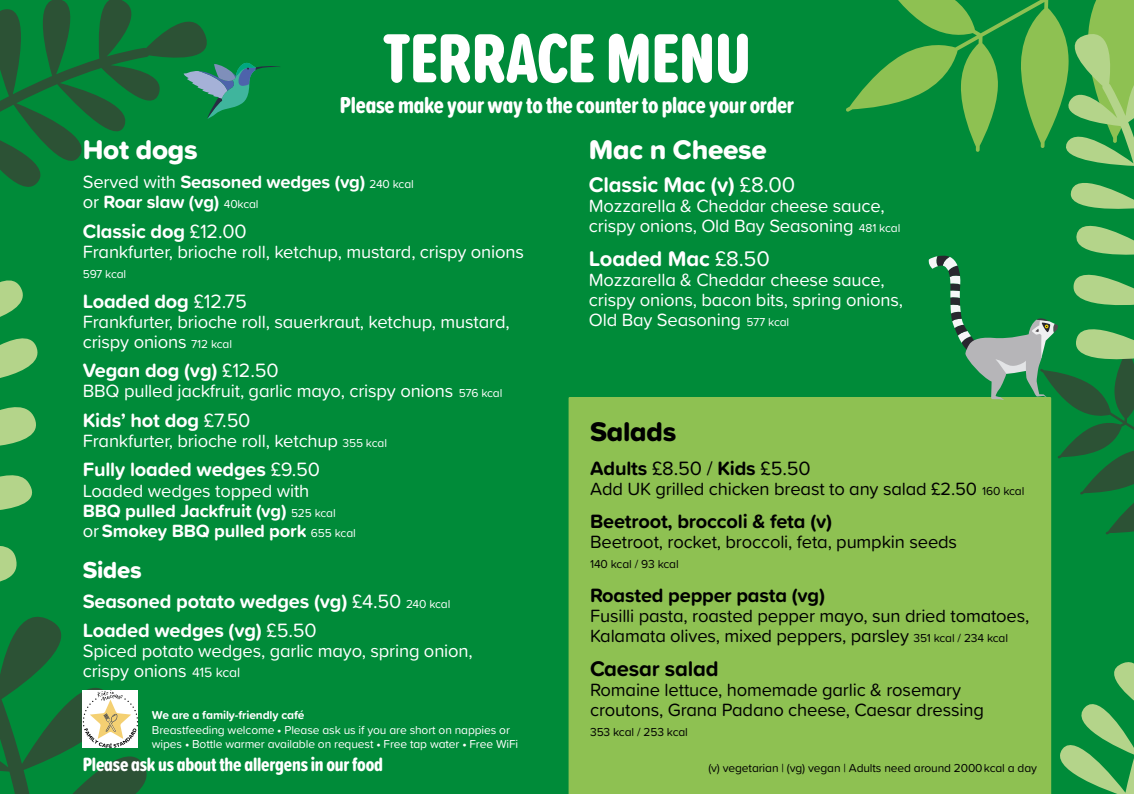
<style>
.page{position:relative;width:1134px;height:794px;background:#008b39}
.page>*{position:absolute;margin:0;border:0;box-sizing:border-box;transform-origin:0 0}
.t1{font:72px "Proxima Soft Ex Cn Extrabld";letter-spacing:-.01em;color:#fff}
.t2{font:28px "Proxima Soft Extrabld";letter-spacing:-.01em;color:#fff}
.t3{font:28px "Proxima Soft Extrabld";letter-spacing:-.01em;color:#000}
.t4{font:24px "Proxima Soft Ex Cn Extrabld";letter-spacing:-.01em;color:#fff}
.t5{font:24px "Proxima Soft Extrabld";letter-spacing:-.01em;color:#fff}
.t6{font:700 22px "Proxima Soft";letter-spacing:-.01em;color:#fff}
.t7{font:700 22px "Proxima Soft";letter-spacing:-.01em;color:#000}
.t8{font:700 20px/29.6px "Proxima Soft";letter-spacing:-.01em;color:#fff}
.t9{font:700 20px "Proxima Soft";letter-spacing:-.01em;color:#000}
.t10{font:20px "Proxima Soft Ex Cn Extrabld";letter-spacing:-.01em;color:#fff}
.t11{font:20px "Proxima Soft";color:#000}
.t12{font:18.4px/20px "Proxima Soft";letter-spacing:-.01em;color:#fff}
.t13{font:18.4px/20px "Proxima Soft";letter-spacing:-.01em;color:#000}
.t14{font:700 18.4px/20px "Proxima Soft";letter-spacing:-.01em;color:#fff}
.t15{font:12px/14.4px "Proxima Soft";letter-spacing:-.01em;color:#fff}
.t16{font:12px "Proxima Soft";letter-spacing:-.01em;color:#000}
.s1{font-weight:400}
.s2{font-weight:400;font-size:12px}
.s3{font-size:12px}
.s4{font-size:14px}
.s5{font-weight:700}
</style>
<div class="page">
<svg style="left:1051px;top:619px;width:83px;height:175px"></svg>
<svg style="left:52px;top:621px;width:95px;height:173px"></svg>
<svg style="left:0;top:0;width:207px;height:161px"></svg>
<svg style="left:846px;top:0;width:288px;height:152px"></svg>
<svg style="left:1056px;top:29px;width:78px;height:506px"></svg>
<svg style="left:0;top:152px;width:52px;height:642px"></svg>
<div style="left:569px;top:397px;width:482px;height:397px;background:#8ec152"></div>
<svg style="left:83px;top:690px;width:55px;height:58px;background:#ebe4d3"></svg>
<svg style="left:928px;top:255px;width:206px;height:279px"></svg>
<svg style="left:184px;top:62px;width:96px;height:57px"></svg>
<h1 class="t1" style="left:383px;top:5px;width:370px">TERRACE MENU</h1>
<h3 class="t4" style="left:340px;top:87px;width:456px">Please make your way to the counter to place your order</h3>
<h2 class="t2" style="left:83px;top:128px;width:116px">Hot dogs</h2>
<p class="t14" style="left:83px;top:171px;width:333px"><span class="s1">Served with</span> Seasoned wedges (vg) <span class="s2">240 kcal </span><span class="s1">or</span> Roar slaw (vg) <span class="s2">40kcal</span></p>
<p class="t8" style="left:83px;top:216px;width:165px">Classic dog <span class="s1">£12.00</span></p>
<p class="t12" style="left:83px;top:241px;width:443px">Frankfurter, brioche roll, ketchup, mustard, crispy onions</p>
<p class="t15" style="left:83px;top:266px;width:45px">597 kcal</p>
<p class="t8" style="left:83px;top:285px;width:166px">Loaded dog <span class="s1">£12.75</span></p>
<p class="t12" style="left:83px;top:310px;width:428px">Frankfurter, brioche roll, sauerkraut, ketchup, mustard, crispy onions <span class="s3">712 kcal</span></p>
<p class="t8" style="left:83px;top:355px;width:197px">Vegan dog (vg) <span class="s1">£12.50</span></p>
<p class="t12" style="left:83px;top:380px;width:421px">BBQ pulled jackfruit, garlic mayo, crispy onions <span class="s3">576 kcal</span></p>
<p class="t8" style="left:83px;top:405px;width:169px">Kids’ hot dog <span class="s1">£7.50</span></p>
<p class="t12" style="left:83px;top:430px;width:306px">Frankfurter, brioche roll, ketchup <span class="s3">355 kcal</span></p>
<p class="t8" style="left:83px;top:454px;width:239px">Fully loaded wedges <span class="s1">£9.50</span></p>
<p class="t14" style="left:83px;top:480px;width:275px"><span class="s1">Loaded wedges topped with<br></span>BBQ pulled Jackfruit (vg) <span class="s2">525 kcal </span><span class="s1">or</span> Smokey BBQ pulled pork <span class="s2">655 kcal</span></p>
<h3 class="t5" style="left:83px;top:552px;width:60px">Sides</h3>
<p class="t8" style="left:83px;top:585px;width:369px">Seasoned potato wedges (vg) <span class="s1">£4.50</span> <span class="s2">240 kcal<br></span>Loaded wedges (vg) <span class="s1">£5.50</span></p>
<p class="t12" style="left:83px;top:640px;width:391px">Spiced potato wedges, garlic mayo, spring onion, crispy onions <span class="s4">415 kcal</span></p>
<p class="t15" style="left:152px;top:707px;width:368px"><span class="s5">We are a family-friendly café<br></span>Breastfeeding welcome <span class="s5">•</span> Please ask us if you are short on nappies or wipes <span class="s5">•</span> Bottle warmer available on request <span class="s5">•</span> Free tap water <span class="s5">•</span> Free WiFi</p>
<p class="t10" style="left:83px;top:749px;width:302px">Please ask us about the allergens in our food</p>
<h2 class="t2" style="left:589px;top:128px;width:179px">Mac n Cheese</h2>
<p class="t6" style="left:589px;top:168px;width:208px">Classic Mac (v) <span class="s1">£8.00</span></p>
<p class="t12" style="left:589px;top:195px;width:313px">Mozzarella &amp; Cheddar cheese sauce, crispy onions, Old Bay Seasoning <span class="s3">481 kcal</span></p>
<p class="t6" style="left:589px;top:242px;width:182px">Loaded Mac <span class="s1">£8.50</span></p>
<p class="t12" style="left:589px;top:269px;width:316px">Mozzarella &amp; Cheddar cheese sauce, crispy onions, bacon bits, spring onions,<br>Old Bay Seasoning <span class="s3">577 kcal</span></p>
<h2 class="t3" style="left:590px;top:410px;width:88px">Salads</h2>
<p class="t11" style="left:590px;top:453px;width:222px"><span class="s5">Adults</span> £8.50 / <span class="s5">Kids</span> £5.50</p>
<p class="t13" style="left:590px;top:477px;width:436px">Add UK grilled chicken breast to any salad £2.50 <span class="s3">160 kcal</span></p>
<p class="t9" style="left:590px;top:506px;width:243px">Beetroot, broccoli &amp; feta (v)</p>
<p class="t13" style="left:590px;top:531px;width:368px">Beetroot, rocket, broccoli, feta, pumpkin seeds</p>
<p class="t16" style="left:590px;top:555px;width:90px">140 kcal / 93 kcal</p>
<p class="t9" style="left:590px;top:580px;width:236px">Roasted pepper pasta (vg)</p>
<p class="t13" style="left:590px;top:605px;width:441px">Fusilli pasta, roasted pepper mayo, sun dried tomatoes,<br>Kalamata olives, mixed peppers, parsley <span class="s3">351 kcal / 234 kcal</span></p>
<p class="t7" style="left:590px;top:651px;width:130px">Caesar salad</p>
<p class="t13" style="left:590px;top:678px;width:395px">Romaine lettuce, homemade garlic &amp; rosemary croutons, Grana Padano cheese, Caesar dressing</p>
<p class="t16" style="left:590px;top:722px;width:99px">353 kcal / 253 kcal</p>
<p class="t16" style="left:708px;top:758px;width:330px">(v) vegetarian | (vg) vegan | Adults need around 2000 kcal a day</p>
</div>
